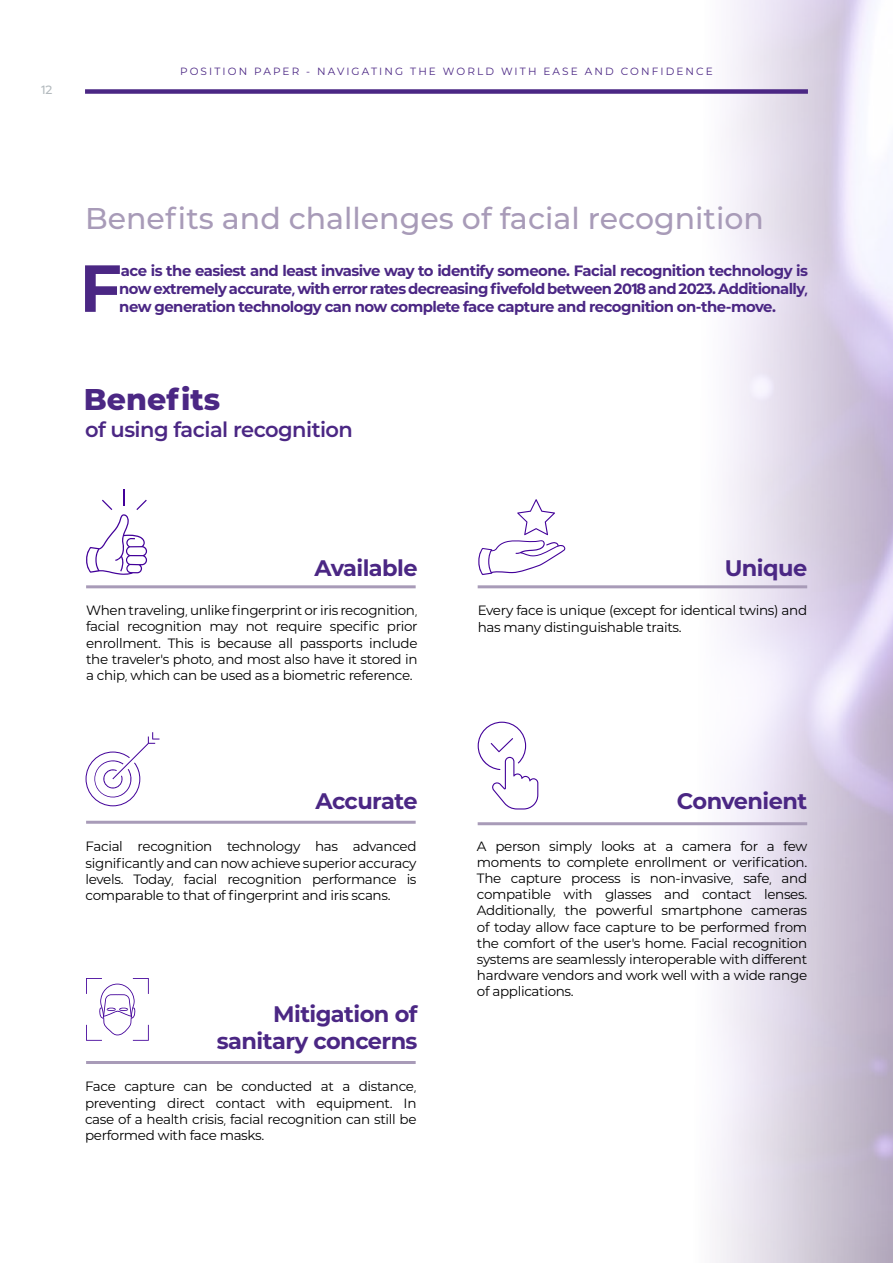
<style>
.page{position:relative;width:893px;height:1263px;background:#fff}
.page>*{position:absolute;margin:0;border:0;box-sizing:border-box;transform-origin:0 0}
.t1{font:700 66.45px "IDEMIA";color:#4b2784}
.t2{font:500 30px "IDEMIA";color:#a89bb8}
.t3{font:800 30px "IDEMIA";color:#4b2784}
.t4{font:700 22.5px/27px "IDEMIA";letter-spacing:-.025em;color:#4b2784;text-align:right}
.t5{font:600 21px "IDEMIA";letter-spacing:-.025em;color:#4b2784}
.t6{font:700 15px/18px "IDEMIA";letter-spacing:-.035em;color:#4b2784;text-align:justify}
.t7{font:13.5px/16.2px "IDEMIA";letter-spacing:-.025em;color:#000;text-align:justify}
.t8{font:500 12px "IDEMIA";color:#b3babe}
.t9{font:10.5px "IDEMIA";letter-spacing:.2em;color:#4b2784}
</style>
<div class="page">
<div style="left:85px;top:89px;width:723px;height:5px;background:#4b2784"></div>
<svg style="left:478px;top:499px;width:87px;height:76px"></svg>
<svg style="left:86px;top:489px;width:61px;height:86px"></svg>
<svg style="left:86px;top:732px;width:73px;height:74px"></svg>
<svg style="left:86px;top:978px;width:63px;height:63px"></svg>
<svg style="left:478px;top:722px;width:60px;height:87px"></svg>
<hr style="left:86px;top:585px;width:330px;height:3px;background:#a89bb8">
<hr style="left:478px;top:585px;width:329px;height:3px;background:#a89bb8">
<hr style="left:86px;top:821px;width:330px;height:3px;background:#a89bb8">
<hr style="left:86px;top:1061px;width:330px;height:3px;background:#a89bb8">
<hr style="left:478px;top:822px;width:329px;height:3px;background:#a89bb8">
<p class="t8" style="left:41px;top:81px;width:13px">12</p>
<p class="t9" style="left:180px;top:64px;width:534px">POSITION PAPER - NAVIGATING THE WORLD WITH EASE AND CONFIDENCE</p>
<h2 class="t2" style="left:85px;top:197px;width:680px">Benefits and challenges of facial recognition</h2>
<h1 class="t1" style="left:80px;top:240px;width:44px">F</h1>
<p class="t6" style="left:119px;top:261px;width:690px">ace is the easiest and least invasive way to identify someone. Facial recognition technology is now extremely accurate, with error rates decreasing fivefold between 2018 and 2023. Additionally, new generation technology can now complete face capture and recognition on-the-move.</p>
<h2 class="t3" style="left:84px;top:378px;width:138px">Benefits</h2>
<h3 class="t5" style="left:85px;top:415px;width:269px">of using facial recognition</h3>
<h3 class="t4" style="left:315px;top:553px;width:104px">Available</h3>
<p class="t7" style="left:86px;top:602px;width:333px">When traveling, unlike fingerprint or iris recognition, facial recognition may not require specific prior enrollment. This is because all passports include the traveler’s photo, and most also have it stored in a chip, which can be used as a biometric reference.</p>
<h3 class="t4" style="left:725px;top:553px;width:84px">Unique</h3>
<p class="t7" style="left:478px;top:602px;width:331px">Every face is unique (except for identical twins) and has many distinguishable traits.</p>
<h3 class="t4" style="left:315px;top:786px;width:104px">Accurate</h3>
<h3 class="t4" style="left:677px;top:786px;width:132px">Convenient</h3>
<p class="t7" style="left:86px;top:838px;width:332px">Facial recognition technology has advanced significantly and can now achieve superior accuracy levels. Today, facial recognition performance is comparable to that of fingerprint and iris scans.</p>
<h3 class="t4" style="left:217px;top:999px;width:202px">Mitigation of sanitary concerns</h3>
<p class="t7" style="left:85px;top:1078px;width:333px">Face capture can be conducted at a distance, preventing direct contact with equipment. In case of a health crisis, facial recognition can still be performed with face masks.</p>
<p class="t7" style="left:477px;top:837px;width:332px">A person simply looks at a camera for a few moments to complete enrollment or verification.<br>The capture process is non-invasive, safe, and compatible with glasses and contact lenses.<br>Additionally, the powerful smartphone cameras of today allow face capture to be performed from the comfort of the user’s home. Facial recognition systems are seamlessly interoperable with different hardware vendors and work well with a wide range of applications.</p>
</div>
